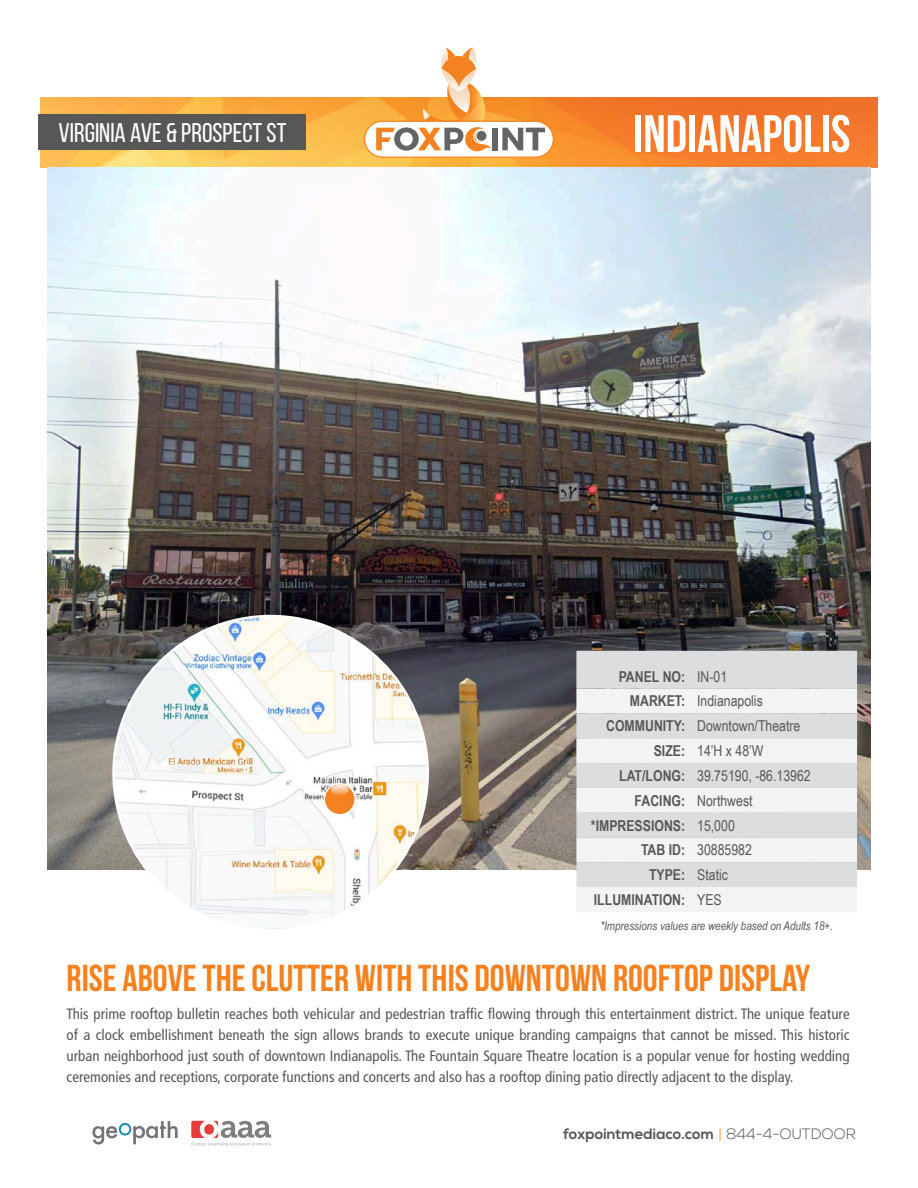
<style>
.page{position:relative;width:918px;height:1188px;background:#fff}
.page>*{position:absolute;margin:0;border:0;box-sizing:border-box;transform-origin:0 0}
.t1{font:700 52.5px "Bebas Neue";color:#fff}
.t2{font:700 37.5px "Bebas Neue";color:#f58220}
.t3{font:27px "Bebas Neue";color:#fff}
.t4{font:condensed 15px/21px "Frutiger LT Std";color:#575756;text-align:justify}
.t5{font:15px "Arial Narrow";color:#575756}
.t6{font:700 15px "Arial Narrow";color:#575756}
.t7{font:700 15px "Nexa";color:#575756}
.t8{font:italic 12px "Arial Narrow";color:#575756}
.s1{font-weight:300;color:#f58220}
.s2{font-weight:300}
</style>
<div class="page">
<svg style="left:92px;top:1121px;width:86px;height:23px"></svg>
<svg style="left:191px;top:1121px;width:80px;height:25px"></svg>
<img style="left:40px;top:97px;width:838px;height:71px">
<div style="left:365px;top:121px;width:188px;height:36px;background:#fff;border-radius:18px"></div>
<div style="left:364px;top:121px;width:190px;height:37px;border:1px solid #f58220;border-radius:18px"></div>
<div style="left:492px;top:128px;width:6px;height:22px;background:#636466"></div>
<svg style="left:502px;top:128px;width:43px;height:22px"></svg>
<svg style="left:376px;top:47px;width:115px;height:104px"></svg>
<img style="left:47px;top:167px;width:824px;height:702px">
<div style="left:576px;top:651px;width:281px;height:38px;background:#dcdddf"></div>
<svg style="left:576px;top:689px;width:281px;height:223px;fill:#f2f3f4"></svg>
<div style="left:38px;top:114px;width:268px;height:36px;background:#575756"></div>
<img style="left:114px;top:616px;width:314px;height:314px;border-radius:157px">
<div style="left:324px;top:784px;width:31px;height:31px;background:#f58220;border-radius:50%"></div>
<div style="left:324px;top:783px;width:32px;height:32px;border:1px solid #fff;border-radius:50%"></div>
<svg style="left:331px;top:785px;width:17px;height:10px"></svg>
<p class="t3" style="left:58px;top:118px;width:229px">VIRGINIA AVE &amp; PROSPECT ST</p>
<p class="t1" style="left:633px;top:105px;width:219px">INDIANAPOLIS</p>
<p class="t6" style="left:619px;top:665px;width:68px">PANEL NO:</p>
<p class="t5" style="left:697px;top:666px;width:32px">IN-01</p>
<p class="t6" style="left:630px;top:690px;width:57px">MARKET:</p>
<p class="t5" style="left:697px;top:690px;width:67px">Indianapolis</p>
<p class="t6" style="left:606px;top:715px;width:81px">COMMUNITY:</p>
<p class="t5" style="left:697px;top:715px;width:105px">Downtown/Theatre</p>
<p class="t6" style="left:654px;top:739px;width:33px">SIZE:</p>
<p class="t5" style="left:697px;top:740px;width:68px">14’H x 48’W</p>
<p class="t6" style="left:619px;top:764px;width:68px">LAT/LONG:</p>
<p class="t5" style="left:697px;top:765px;width:115px">39.75190, -86.13962</p>
<p class="t6" style="left:635px;top:789px;width:52px">FACING:</p>
<p class="t5" style="left:697px;top:790px;width:57px">Northwest</p>
<p class="t6" style="left:591px;top:814px;width:96px">*IMPRESSIONS:</p>
<p class="t5" style="left:697px;top:814px;width:39px">15,000</p>
<p class="t6" style="left:641px;top:839px;width:46px">TAB ID:</p>
<p class="t5" style="left:697px;top:839px;width:56px">30885982</p>
<p class="t6" style="left:649px;top:864px;width:38px">TYPE:</p>
<p class="t5" style="left:697px;top:864px;width:32px">Static</p>
<p class="t6" style="left:594px;top:889px;width:93px">ILLUMINATION:</p>
<p class="t5" style="left:697px;top:889px;width:26px">YES</p>
<p class="t8" style="left:600px;top:918px;width:234px">*Impressions values are weekly based on Adults 18+.</p>
<p class="t2" style="left:67px;top:958px;width:745px">RISE ABOVE THE CLUTTER WITH THIS DOWNTOWN ROOFTOP DISPLAY</p>
<p class="t4" style="left:67px;top:1003px;width:785px">This prime rooftop bulletin reaches both vehicular and pedestrian traffic flowing through this entertainment district. The unique feature of a clock embellishment beneath the sign allows brands to execute unique branding campaigns that cannot be missed. This historic urban neighborhood just south of downtown Indianapolis. The Fountain Square Theatre location is a popular venue for hosting wedding ceremonies and receptions, corporate functions and concerts and also has a rooftop dining patio directly adjacent to the display.</p>
<p class="t7" style="left:564px;top:1125px;width:294px">foxpointmediaco.com <span class="s1">|</span> <span class="s2">844-4-OUTDOOR</span></p>
</div>
